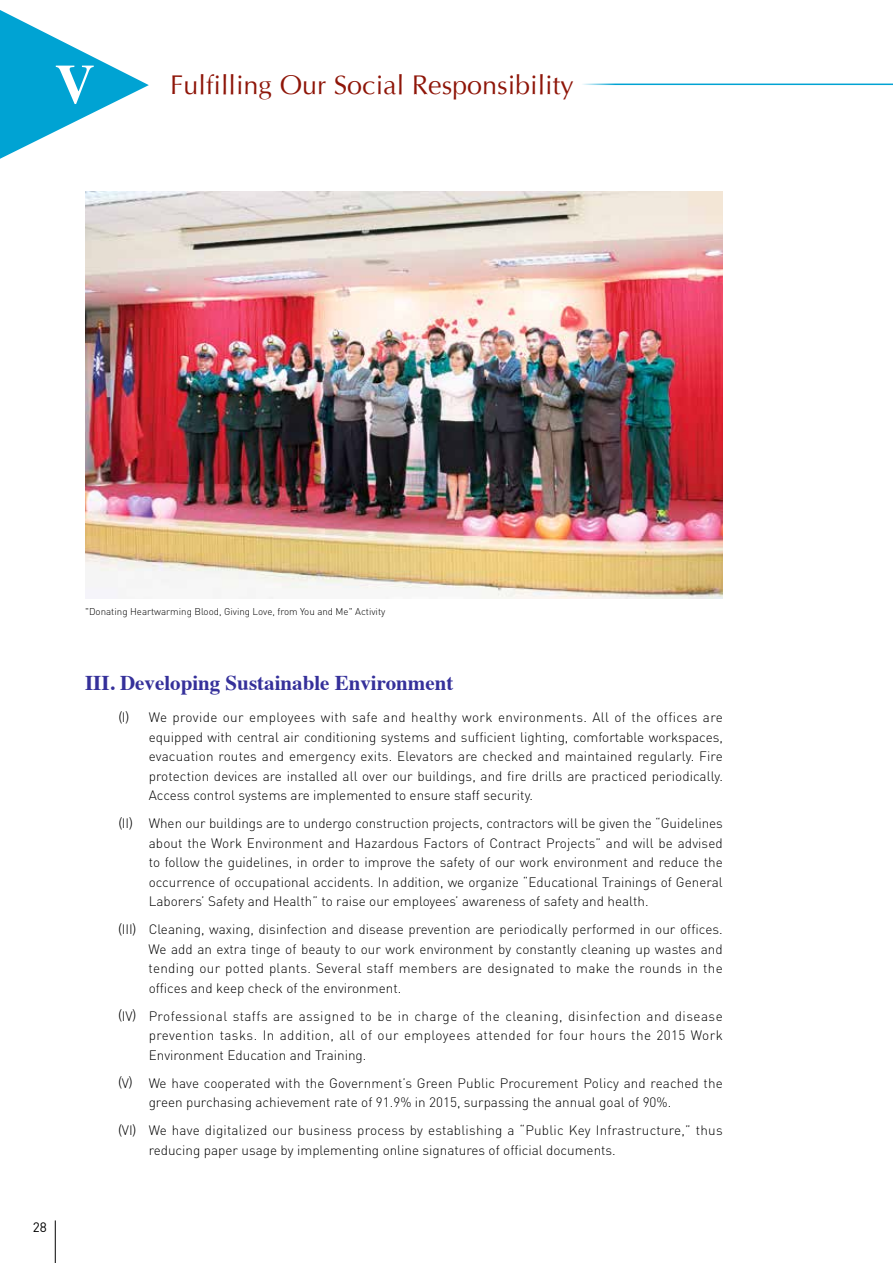
<style>
.page{position:relative;width:893px;height:1263px;background:#fff}
.page>*{position:absolute;margin:0;border:0;box-sizing:border-box;transform-origin:0 0}
.t1{font:700 55.35px "Times";color:#fff}
.t2{font:27px "Optima";color:#8e1508}
.t3{font:700 21px "Times";color:#35309a}
.t4{font:300 13.5px/19.5px "DIN";color:#000;text-align:justify}
.t5{font:13.5px "DIN";color:#000}
.t6{font:300 9.75px "DIN";color:#000}
.s1{font-family:"Helvetica Neue LT Pro"}
</style>
<div class="page">
<hr style="left:55px;top:1220px;width:1px;height:43px;background:#000">
<hr style="left:581px;top:84px;width:312px;height:1px;background:#00a3d3">
<svg style="left:0;top:10px;width:149px;height:149px"></svg>
<img style="left:85px;top:191px;width:638px;height:407px">
<h1 class="t1" style="left:55px;top:31px;width:41px">V</h1>
<h2 class="t2" style="left:170px;top:68px;width:405px">Fulfilling Our Social Responsibility</h2>
<p class="t5" style="left:33px;top:1219px;width:16px">28</p>
<p class="t6" style="left:85px;top:606px;width:302px">"Donating Heartwarming Blood, Giving Love, from You and Me" Activity</p>
<h3 class="t3" style="left:85px;top:662px;width:370px">III. Developing Sustainable Environment</h3>
<p class="t4" style="left:149px;top:707px;width:576px;text-indent:-30px"><span class="s1">(</span>I<span class="s1">)</span> We provide our employees with safe and healthy work environments. All of the offices are equipped with central air conditioning systems and sufficient lighting, comfortable workspaces, evacuation routes and emergency exits. Elevators are checked and maintained regularly. Fire protection devices are installed all over our buildings, and fire drills are practiced periodically.<br>Access control systems are implemented to ensure staff security.</p>
<p class="t4" style="left:149px;top:813px;width:576px;text-indent:-30px"><span class="s1">(</span>II<span class="s1">)</span> When our buildings are to undergo construction projects, contractors will be given the “Guidelines about the Work Environment and Hazardous Factors of Contract Projects” and will be advised to follow the guidelines, in order to improve the safety of our work environment and reduce the occurrence of occupational accidents. In addition, we organize “Educational Trainings of General Laborers’ Safety and Health” to raise our employees’ awareness of safety and health.</p>
<p class="t4" style="left:149px;top:919px;width:576px;text-indent:-30px"><span class="s1">(</span>III<span class="s1">)</span> Cleaning, waxing, disinfection and disease prevention are periodically performed in our offices.<br>We add an extra tinge of beauty to our work environment by constantly cleaning up wastes and tending our potted plants. Several staff members are designated to make the rounds in the offices and keep check of the environment.</p>
<p class="t4" style="left:149px;top:1006px;width:576px;text-indent:-30px"><span class="s1">(</span>IV<span class="s1">)</span> Professional staffs are assigned to be in charge of the cleaning, disinfection and disease prevention tasks. In addition, all of our employees attended for four hours the 2015 Work Environment Education and Training.</p>
<p class="t4" style="left:149px;top:1073px;width:576px;text-indent:-30px"><span class="s1">(</span>V<span class="s1">)</span> We have cooperated with the Government’s Green Public Procurement Policy and reached the green purchasing achievement rate of 91.9% in 2015, surpassing the annual goal of 90%.</p>
<p class="t4" style="left:149px;top:1120px;width:576px;text-indent:-30px"><span class="s1">(</span>VI<span class="s1">)</span> We have digitalized our business process by establishing a “Public Key Infrastructure,” thus reducing paper usage by implementing online signatures of official documents.</p>
</div>
